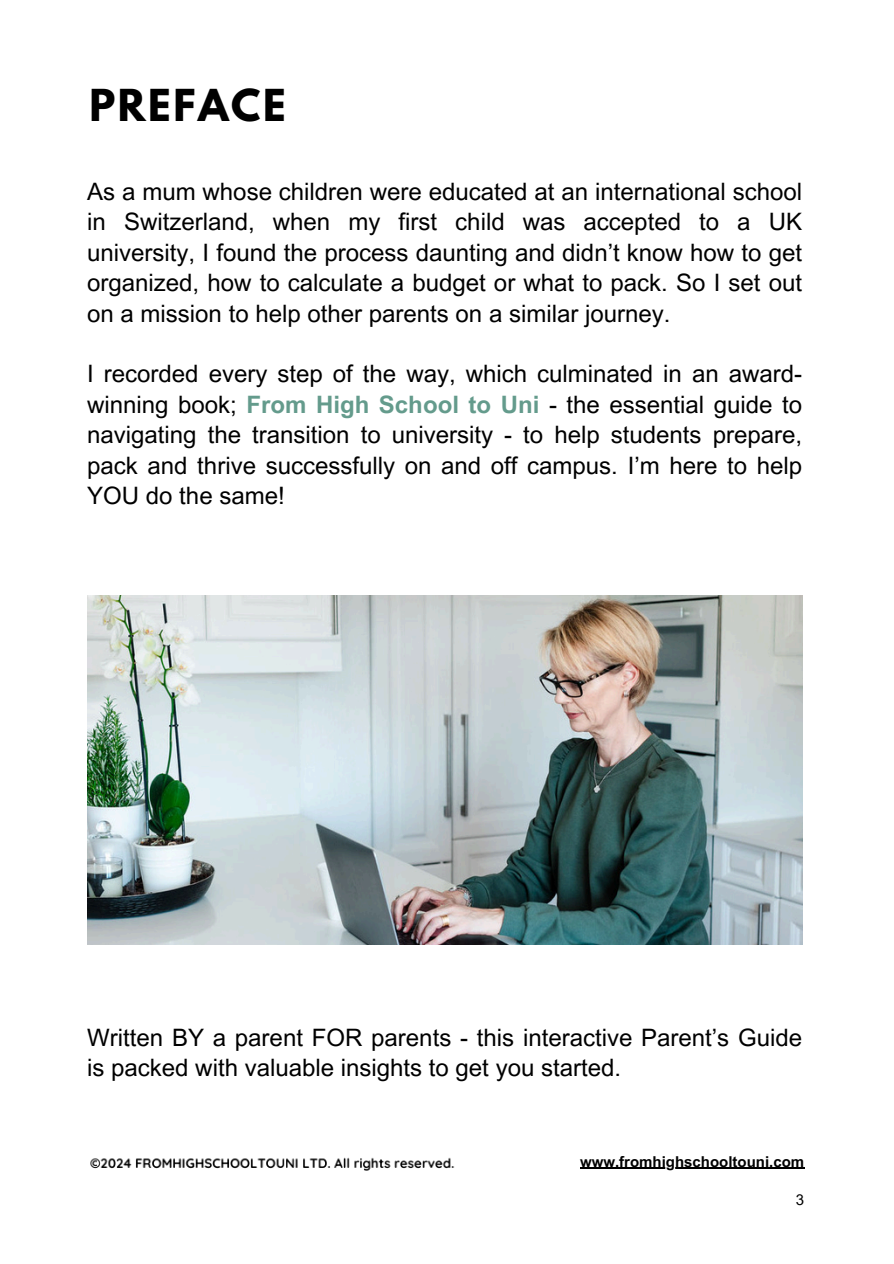
<style>
.page{position:relative;width:894px;height:1264px;background:#fff}
.page>*{position:absolute;margin:0;border:0;box-sizing:border-box;transform-origin:0 0}
.t1{font:700 39px "League Spartan";letter-spacing:.065em;color:#000}
.t2{font:24px/30.3px "Arial MT Pro";color:#000;text-align:justify}
.t3{font:700 15px "Arial MT Pro";color:#000}
.t4{font:15px "Arial MT Pro";color:#000}
.s1{font-weight:700;color:#649b8c}
</style>
<div class="page">
<img style="left:87px;top:595px;width:714px;height:349px">
<img style="left:90px;top:1157px;width:365px;height:14px">
<hr style="left:580px;top:1167px;width:224px;height:1px;background:#000">
<h2 class="t1" style="left:89px;top:86px;width:198px">PREFACE</h2>
<h2 class="t2" style="left:87px;top:179px;width:716px">As a mum whose children were educated at an international school in Switzerland, when my first child was accepted to a UK university, I found the process daunting and didn’t know how to get organized, how to calculate a budget or what to pack. So I set out on a mission to help other parents on a similar journey.</h2>
<p class="t2" style="left:87px;top:362px;width:716px">I recorded every step of the way, which culminated in an award&shy;winning book; <span class="s1">From High School to Uni</span> - the essential guide to navigating the transition to university - to help students prepare, pack and thrive successfully on and off campus. I’m here to help YOU do the same!</p>
<h2 class="t2" style="left:87px;top:1025px;width:716px">Written BY a parent FOR parents - this interactive Parent’s Guide is packed with valuable insights to get you started.</h2>
<p class="t3" style="left:580px;top:1155px;width:226px">www.fromhighschooltouni.com</p>
<p class="t4" style="left:795px;top:1193px;width:10px">3</p>
</div>
